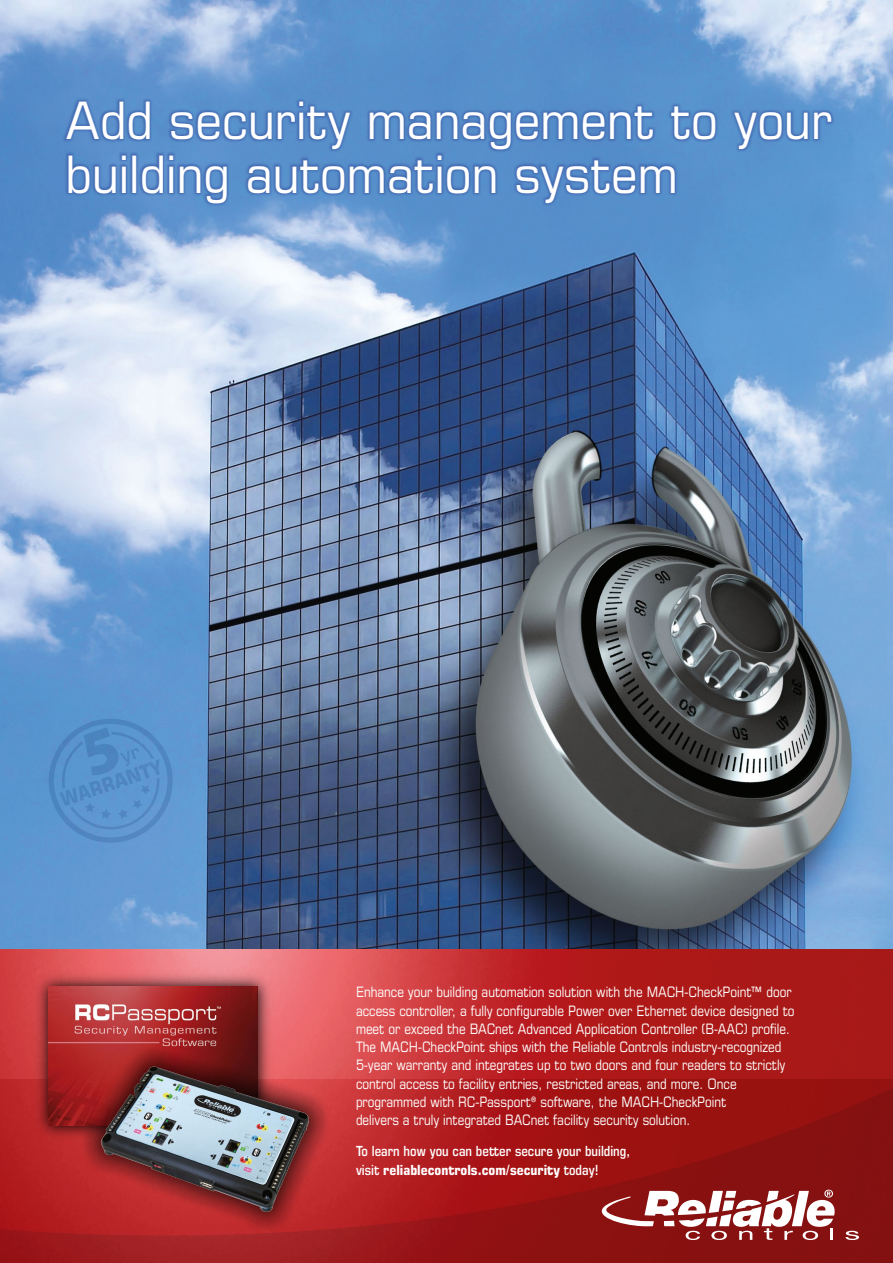
<style>
.page{position:relative;width:893px;height:1263px;background:#fff}
.page>*{position:absolute;margin:0;border:0;box-sizing:border-box;transform-origin:0 0}
.t1{font:51.75px/53.2px "Eurostile LT Std";color:#fff;scale:.93 1}
.t2{font:14.4px/18.1px "Eurostile LT Std";color:#fff;scale:.83 1}
.t3{font:600 13.95px/18.1px "Eurostile LT Std";color:#fff;scale:.83 1}
.s1{font-weight:700}
</style>
<div class="page">
<img style="left:0;top:0;width:893px;height:950px">
<img style="left:0;top:950px;width:893px;height:129px">
<svg style="left:0;top:1079px;width:893px;height:184px;background:#9f1718"></svg>
<img style="left:29px;top:967px;width:248px;height:178px">
<img style="left:49px;top:986px;width:209px;height:140px">
<svg style="left:82px;top:1047px;width:247px;height:184px;background:#b42d2f"></svg>
<img style="left:94px;top:1060px;width:223px;height:160px">
<svg style="left:845px;top:1231px;width:14px;height:9px"></svg>
<svg style="left:593px;top:1189px;width:242px;height:51px"></svg>
<img style="left:10px;top:39px;width:883px;height:257px">
<svg style="left:49px;top:719px;width:124px;height:124px;background:#5891cb"></svg>
<h1 class="t1" style="left:66px;top:94px;width:826px">Add security management to your building automation system</h1>
<p class="t2" style="left:356px;top:983px;width:530px">Enhance your building automation solution with the MACH-CheckPoint™ door access controller, a fully configurable Power over Ethernet device designed to meet or exceed the BACnet Advanced Application Controller (B-AAC) profile.<br>The MACH-CheckPoint ships with the Reliable Controls industry-recognized 5-year warranty and integrates up to two doors and four readers to strictly control access to facility entries, restricted areas, and more. Once programmed with RC-Passport® software, the MACH-CheckPoint<br>delivers a truly integrated BACnet facility security solution.</p>
<p class="t3" style="left:356px;top:1142px;width:332px">To learn how you can better secure your building, visit <span class="s1">reliablecontrols.com/security</span> today!</p>
</div>
